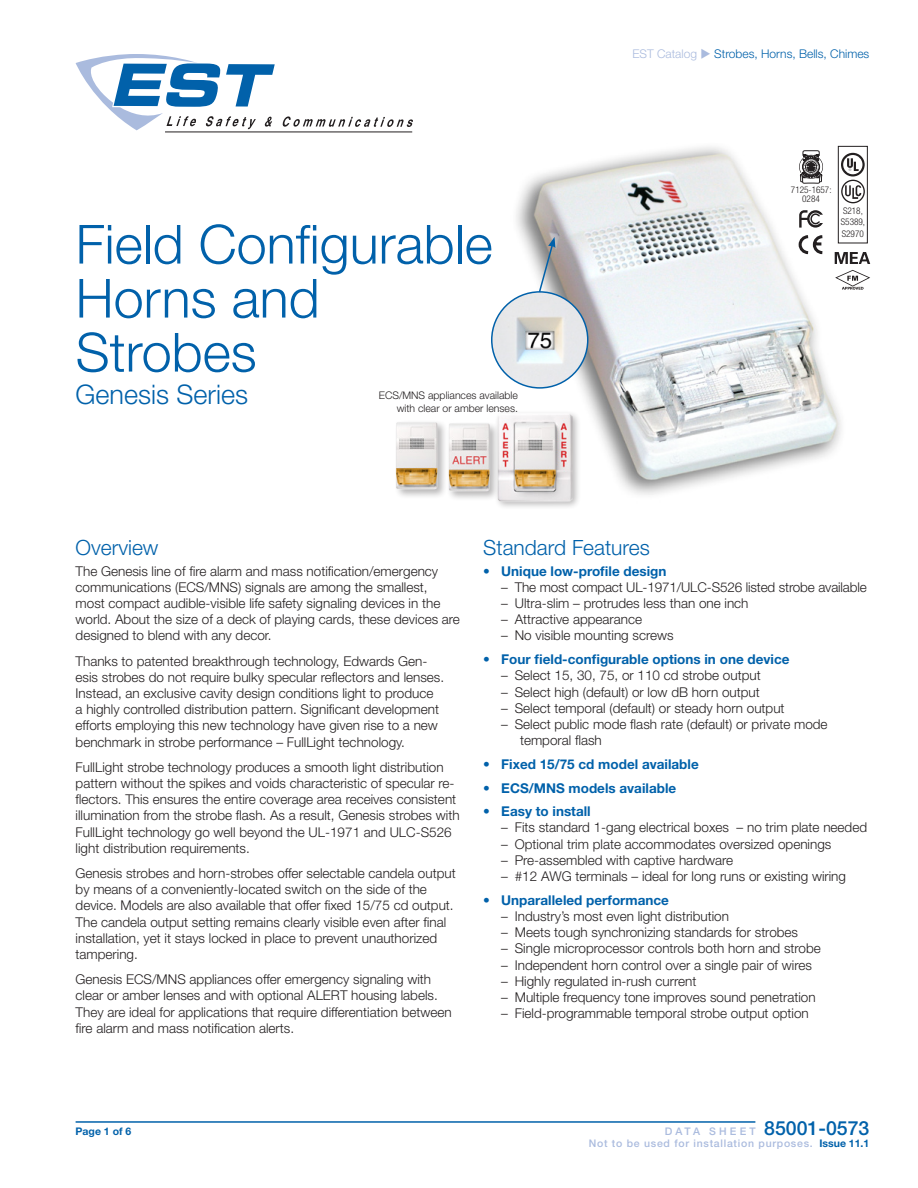
<style>
.page{position:relative;width:918px;height:1188px;background:#fff}
.page>*{position:absolute;margin:0;border:0;box-sizing:border-box;transform-origin:0 0}
.t1{font:300 54px/54px "Helvetica Neue LT Std";color:#0161aa}
.Model{font:300 27px "Helvetica Neue LT Std";color:#0161aa}
.HEAD{font:300 21px "Helvetica Neue LT Std";color:#0161aa}
.t2{font:500 19.5px "Helvetica Neue LT Std";color:#0161aa}
.BODY{font:300 13.5px/16.2px "Helvetica Neue LT Std";color:#231f20}
.Features{font:300 13.5px/16.2px "Helvetica Neue LT Std";color:#231f20}
.Features-2{font:700 13.5px "Helvetica Neue LT Std";color:#0161aa}
.t3{font:300 12px "Helvetica Neue LT Std";color:#0161aa}
.BODY-2{font:300 10.5px/12.6px "Helvetica Neue LT Std";color:#231f20;text-align:right}
.t4{font:500 10.5px "Helvetica Neue LT Std";letter-spacing:.07em;color:#aabbde}
.t5{font:700 10.5px "Helvetica Neue LT Std";color:#0161aa}
.t6{font:300 condensed 9.15px/11.1px "Helvetica Neue";color:#231f20;text-align:center}
.s1{color:#aabbde}
.s2{font-size:10.5px;color:#aabbde}
.s3{font-weight:700;color:#0161aa}
</style>
<div class="page">
<hr style="left:76px;top:1121px;width:679px;height:2px;background:#0161aa">
<svg style="left:282px;top:116px;width:131px;height:11px"></svg>
<hr style="left:165px;top:132px;width:247px;height:1px;background:#231f20">
<svg style="left:76px;top:54px;width:199px;height:76px"></svg>
<img style="left:516px;top:145px;width:344px;height:350px">
<img style="left:492px;top:293px;width:96px;height:95px">
<div style="left:491px;top:291px;width:97px;height:98px;border:2px solid #0161aa;border-radius:50%"></div>
<svg style="left:538px;top:237px;width:17px;height:57px"></svg>
<div style="left:494px;top:410px;width:87px;height:101px;background:#231f20;opacity:.33"></div>
<img style="left:507px;top:413px;width:66px;height:89px">
<img style="left:395px;top:422px;width:35px;height:75px">
<img style="left:430px;top:413px;width:77px;height:89px">
<div style="left:799px;top:155px;width:24px;height:24px;border:1px solid #231f20;border-radius:50%"></div>
<svg style="left:800px;top:151px;width:22px;height:32px"></svg>
<div style="left:802px;top:158px;width:18px;height:18px;border:1px solid #231f20;border-radius:50%"></div>
<div style="left:803px;top:159px;width:16px;height:16px;border:1px solid #231f20;border-radius:50%"></div>
<svg style="left:841px;top:153px;width:24px;height:50px"></svg>
<div style="left:838px;top:146px;width:30px;height:97px;border:1px solid #231f20"></div>
<svg style="left:835px;top:270px;width:35px;height:20px"></svg>
<svg style="left:799px;top:210px;width:24px;height:18px"></svg>
<svg style="left:797px;top:235px;width:28px;height:20px"></svg>
<svg style="left:835px;top:252px;width:35px;height:12px"></svg>
<p class="t3" style="left:632px;top:47px;width:239px"><span class="s1">EST Catalog</span> <span class="s1">◆</span> Strobes, Horns, Bells, Chimes</p>
<p class="t1" style="left:76px;top:216px;width:419px">Field Configurable<br>Horns and<br>Strobes</p>
<p class="Model" style="left:76px;top:378px;width:174px">Genesis Series</p>
<p class="BODY-2" style="left:379px;top:389px;width:141px">ECS/MNS appliances available with clear or amber lenses.</p>
<p class="t6" style="left:791px;top:185px;width:42px;line-height:9.1px">7125-1657:<br>0284</p>
<p class="t6" style="left:841px;top:206px;width:26px;text-align:left">S218,<br>S5389,<br>S2970</p>
<p class="HEAD" style="left:76px;top:535px;width:84px">Overview</p>
<p class="BODY" style="left:76px;top:563px;width:386px">The Genesis line of fire alarm and mass notification/emergency communications (ECS/MNS) signals are among the smallest, most compact audible-visible life safety signaling devices in the world. About the size of a deck of playing cards, these devices are designed to blend with any decor.</p>
<p class="BODY" style="left:76px;top:653px;width:370px">Thanks to patented breakthrough technology, Edwards Gen&shy;esis strobes do not require bulky specular reflectors and lenses.<br>Instead, an exclusive cavity design conditions light to produce<br>a highly controlled distribution pattern. Significant development efforts employing this new technology have given rise to a new benchmark in strobe performance – FullLight technology.</p>
<p class="BODY" style="left:76px;top:759px;width:386px">FullLight strobe technology produces a smooth light distribution pattern without the spikes and voids characteristic of specular re&shy;flectors. This ensures the entire coverage area receives consistent illumination from the strobe flash. As a result, Genesis strobes with FullLight technology go well beyond the UL-1971 and ULC-S526 light distribution requirements.</p>
<p class="BODY" style="left:76px;top:865px;width:382px">Genesis strobes and horn-strobes offer selectable candela output by means of a conveniently-located switch on the side of the device. Models are also available that offer fixed 15/75 cd output.<br>The candela output setting remains clearly visible even after final installation, yet it stays locked in place to prevent unauthorized tampering.</p>
<p class="BODY" style="left:76px;top:971px;width:378px">Genesis ECS/MNS appliances offer emergency signaling with clear or amber lenses and with optional ALERT housing labels.<br>They are ideal for applications that require differentiation between fire alarm and mass notification alerts.</p>
<p class="HEAD" style="left:483px;top:535px;width:168px">Standard Features</p>
<p class="Features-2" style="left:483px;top:563px;width:185px">• Unique low-profile design</p>
<p class="Features" style="left:501px;top:579px;width:367px">– The most compact UL-1971/ULC-S526 listed strobe available</p>
<p class="Features" style="left:501px;top:595px;width:249px">– Ultra-slim – protrudes less than one inch</p>
<p class="Features" style="left:501px;top:611px;width:142px">– Attractive appearance</p>
<p class="Features" style="left:501px;top:627px;width:174px">– No visible mounting screws</p>
<p class="Features-2" style="left:483px;top:651px;width:308px">• Four field-configurable options in one device</p>
<p class="Features" style="left:501px;top:667px;width:261px">– Select 15, 30, 75, or 110 cd strobe output</p>
<p class="Features" style="left:501px;top:683px;width:260px">– Select high (default) or low dB horn output</p>
<p class="Features" style="left:501px;top:700px;width:285px">– Select temporal (default) or steady horn output</p>
<p class="Features" style="left:520px;top:716px;width:309px;text-indent:-19px">– Select public mode flash rate (default) or private mode temporal flash</p>
<p class="Features-2" style="left:483px;top:756px;width:217px">• Fixed 15/75 cd model available</p>
<p class="Features-2" style="left:483px;top:779px;width:194px">• ECS/MNS models available</p>
<p class="Features-2" style="left:483px;top:803px;width:109px">• Easy to install</p>
<p class="Features" style="left:501px;top:819px;width:367px">– Fits standard 1-gang electrical boxes – no trim plate needed</p>
<p class="Features" style="left:501px;top:836px;width:332px">– Optional trim plate accommodates oversized openings</p>
<p class="Features" style="left:501px;top:852px;width:233px">– Pre-assembled with captive hardware</p>
<p class="Features" style="left:501px;top:868px;width:346px">– #12 AWG terminals – ideal for long runs or existing wiring</p>
<p class="Features-2" style="left:483px;top:892px;width:187px">• Unparalleled performance</p>
<p class="Features" style="left:501px;top:908px;width:229px">– Industry’s most even light distribution</p>
<p class="Features" style="left:501px;top:924px;width:298px">– Meets tough synchronizing standards for strobes</p>
<p class="Features" style="left:501px;top:940px;width:321px">– Single microprocessor controls both horn and strobe</p>
<p class="Features" style="left:501px;top:956px;width:312px">– Independent horn control over a single pair of wires</p>
<p class="Features" style="left:501px;top:973px;width:197px">– Highly regulated in-rush current</p>
<p class="Features" style="left:501px;top:989px;width:316px">– Multiple frequency tone improves sound penetration</p>
<p class="Features" style="left:501px;top:1005px;width:309px">– Field-programmable temporal strobe output option</p>
<p class="t5" style="left:76px;top:1124px;width:57px">Page 1 of 6</p>
<p class="t2" style="left:665px;top:1116px;width:206px"><span class="s2">D A T A S H E E T</span> 85001-0573</p>
<p class="t4" style="left:589px;top:1137px;width:282px">Not to be used for installation purposes. <span class="s3">Issue 11.1</span></p>
</div>
